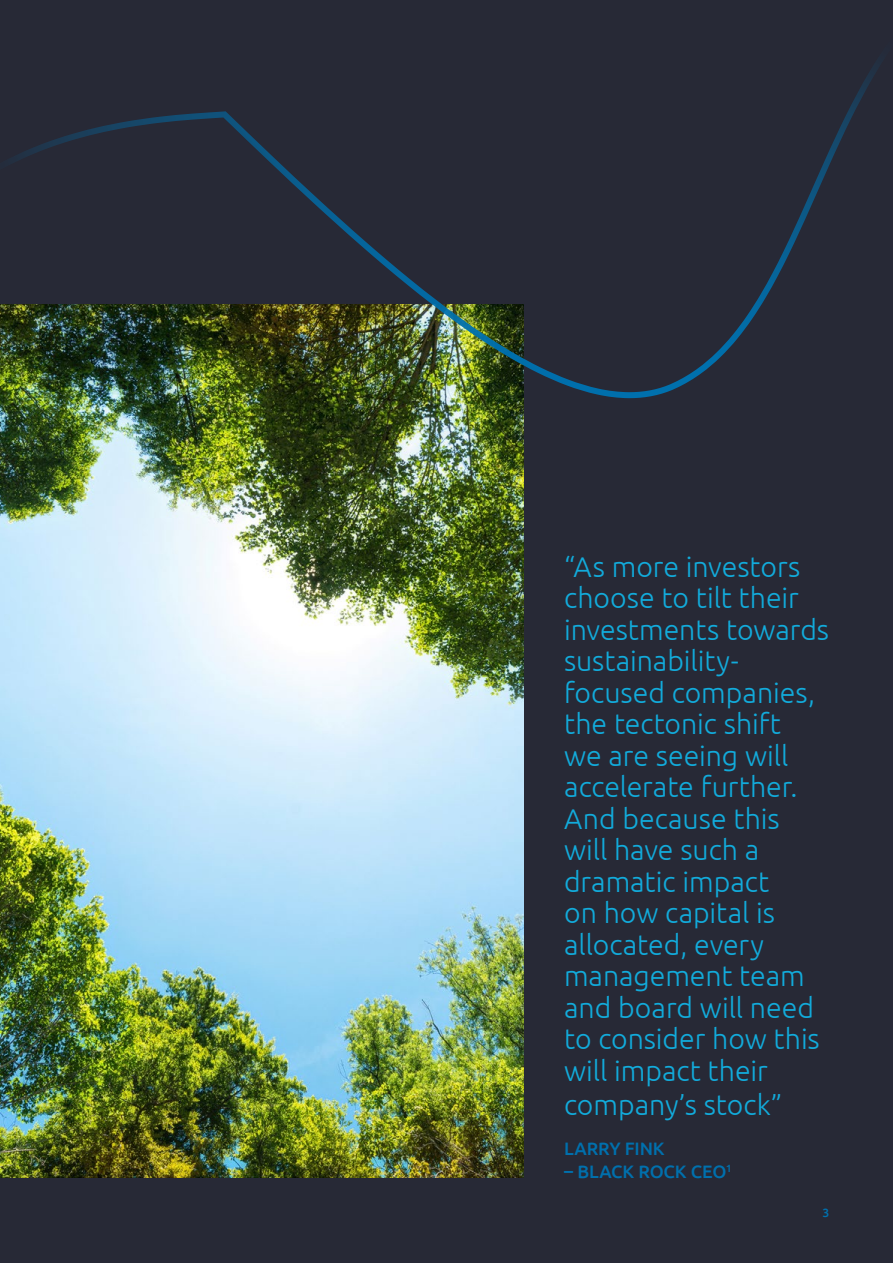
<style>
.page{position:relative;width:893px;height:1263px;background:#272936}
.page>*{position:absolute;margin:0;border:0;box-sizing:border-box;transform-origin:0 0}
.t1{font:300 28.5px/31.5px "Ubuntu";color:#12abdb}
.t2{font:500 18px "Ubuntu";letter-spacing:-.01em;color:#0070ad}
.t3{font:500 12px "Ubuntu";color:#0070ad}
</style>
<div class="page">
<img style="left:0;top:398px;width:523px;height:780px">
<svg style="left:0;top:63px;width:880px;height:335px"></svg>
<p class="t1" style="left:564px;top:550px;width:266px">“As more investors choose to tilt their investments towards sustainability&shy;focused companies, the tectonic shift<br>we are seeing will accelerate further.<br>And because this will have such a dramatic impact<br>on how capital is allocated, every management team and board will need to consider how this will impact their</p>
<p class="t1" style="left:564px;top:1088px;width:220px">company’s stock”</p>
<p class="t2" style="left:564px;top:1138px;width:102px">LARRY FINK</p>
<p class="t2" style="left:564px;top:1160px;width:169px">– BLACK ROCK CEO<sup>1</sup></p>
<p class="t3" style="left:822px;top:1205px;width:8px">3</p>
</div>
